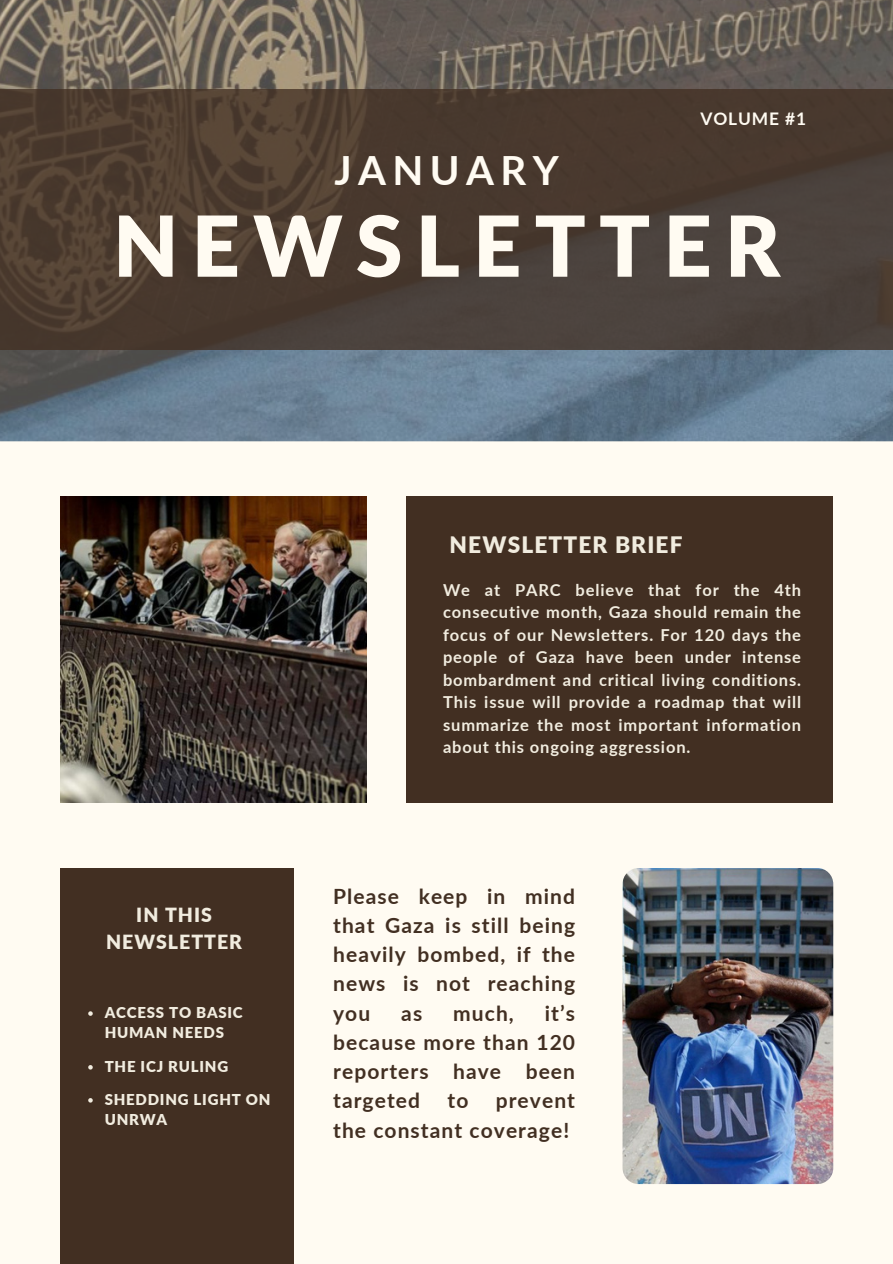
<style>
.page{position:relative;width:893px;height:1264px;background:#fff}
.page>*{position:absolute;margin:0;border:0;box-sizing:border-box;transform-origin:0 0}
.t1{font:900 84px "Lato";letter-spacing:.16em;color:#fffbf2}
.t2{font:700 40.2px "Lato";letter-spacing:.16em;color:#fffbf2}
.t3{font:900 22.65px "Lato";letter-spacing:.05em;color:#f1ecdf}
.t4{font:700 21px/29.2px "Lato";letter-spacing:.05em;color:#422f22;text-align:justify}
.t5{font:900 19.5px/27px "Lato";letter-spacing:.05em;color:#f1ecdf;text-align:center}
.t6{font:700 17.4px "Lato";letter-spacing:.05em;color:#fffbf2}
.t7{font:700 16.5px/22.5px "Lato";letter-spacing:.05em;color:#f1ecdf;text-align:justify}
.t8{font:900 15px/20.2px "Lato";letter-spacing:.05em;color:#f1ecdf}
</style>
<div class="page">
<div style="left:0;top:0;width:892px;height:1263px;background:#fffbf2"></div>
<img style="left:0;top:0;width:892px;height:441px">
<div style="left:0;top:89px;width:892px;height:261px;background:linear-gradient(to right,#4e3c2f,#483e38)"></div>
<div style="left:406px;top:496px;width:426px;height:306px;background:#422f22"></div>
<div style="left:60px;top:868px;width:233px;height:395px;background:#422f22"></div>
<img style="left:622px;top:868px;width:211px;height:315px;border-radius:16px">
<img style="left:60px;top:496px;width:307px;height:306px">
<svg style="left:88px;top:1011px;width:5px;height:4px"></svg>
<svg style="left:88px;top:1065px;width:5px;height:4px"></svg>
<svg style="left:88px;top:1098px;width:5px;height:4px"></svg>
<h2 class="t2" style="left:334px;top:145px;width:226px">JANUARY</h2>
<p class="t6" style="left:700px;top:108px;width:107px">VOLUME #1</p>
<h6 class="t1" style="left:113px;top:194px;width:668px">NEWSLETTER</h6>
<p class="t5" style="left:106px;top:901px;width:137px">IN THIS<br>NEWSLETTER</p>
<p class="t8" style="left:105px;top:1002px;width:139px">ACCESS TO BASIC<br>HUMAN NEEDS</p>
<p class="t8" style="left:105px;top:1055px;width:125px">THE ICJ RULING</p>
<p class="t8" style="left:105px;top:1088px;width:167px">SHEDDING LIGHT ON<br>UNRWA</p>
<h1 class="t3" style="left:449px;top:530px;width:234px">NEWSLETTER BRIEF</h1>
<h3 class="t7" style="left:443px;top:578px;width:359px">We at PARC believe that for the 4th consecutive month, Gaza should remain the focus of our Newsletters. For 120 days the people of Gaza have been under intense bombardment and critical living conditions.<br>This issue will provide a roadmap that will summarize the most important information about this ongoing aggression.</h3>
<p class="t4" style="left:333px;top:880px;width:243px">Please keep in mind that Gaza is still being heavily bombed, if the news is not reaching you</p>
<p class="t4" style="left:333px;top:997px;width:243px;text-indent:212px">it’s because more than 120 reporters have been targeted</p>
<p class="t4" style="left:401px;top:997px;width:22px">as</p>
<p class="t4" style="left:453px;top:997px;width:62px">much,</p>
<p class="t4" style="left:333px;top:1085px;width:243px;text-align:right">prevent<br>the constant coverage!</p>
<p class="t4" style="left:447px;top:1085px;width:22px">to</p>
</div>
